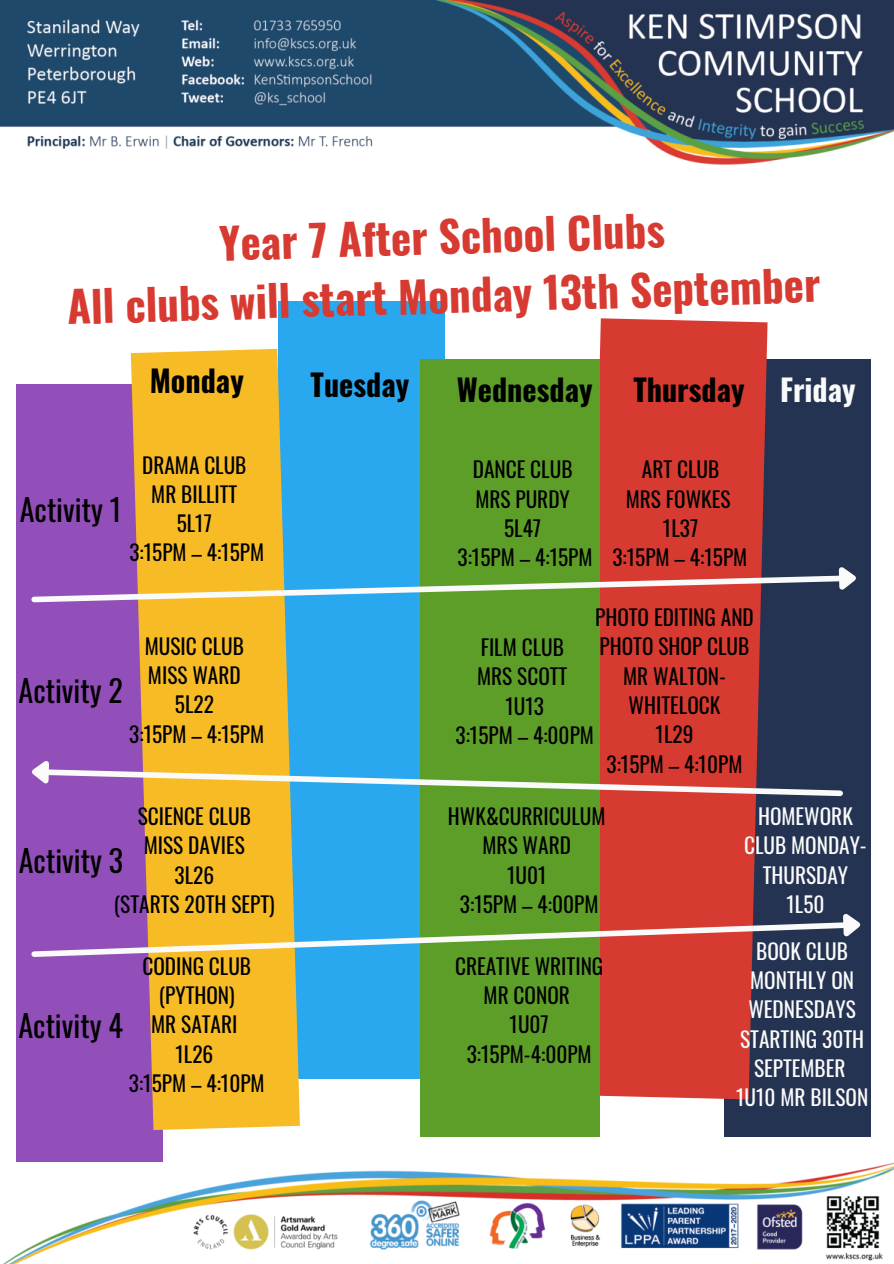
<style>
.page{position:relative;width:894px;height:1264px;background:#fff}
.page>*{position:absolute;margin:0;border:0;box-sizing:border-box;transform-origin:0 0}
.t1{font:700 42.9px/58.8px "Oswald";color:#d73a31;text-align:center}
.t2{font:700 30.15px "Oswald";color:#000}
.t3{font:30.15px "Oswald";color:#000}
.t4{font:21.3px/29.2px "Oswald";color:#000;text-align:center}
.t5{font:21.3px/29.2px "Oswald";color:#fafafa;text-align:center}
.s1{color:#fafafa}
</style>
<div class="page">
<img style="left:0;top:0;width:893px;height:1263px">
<div style="left:16px;top:384px;width:147px;height:777px;background:#924eb9"></div>
<div style="left:278px;top:301px;width:166px;height:777px;background:#29a7ef"></div>
<svg style="left:131px;top:349px;width:169px;height:781px;background:#e4af3d"></svg>
<div style="left:724px;top:359px;width:146px;height:777px;background:#253352"></div>
<svg style="left:581px;top:318px;width:186px;height:781px;background:#cd3d35"></svg>
<div style="left:420px;top:359px;width:179px;height:777px;background:#5d9e28"></div>
<svg style="left:31px;top:561px;width:825px;height:44px"></svg>
<svg style="left:32px;top:752px;width:811px;height:47px"></svg>
<svg style="left:31px;top:908px;width:830px;height:52px"></svg>
<h1 class="t1" style="left:64px;top:223px;width:754px;rotate:-2deg">Year 7 After School Clubs<br>All clubs will start Monday 13th September</h1>
<h2 class="t2" style="left:150px;top:365px;width:96px">Monday</h2>
<h2 class="t2" style="left:310px;top:369px;width:100px">Tuesday</h2>
<h2 class="t2" style="left:457px;top:374px;width:137px">Wednesday</h2>
<h2 class="t2" style="left:633px;top:374px;width:224px">Thursday <span class="s1">Friday</span></h2>
<h2 class="t3" style="left:20px;top:483px;width:103px">Activity 1</h2>
<p class="t4" style="left:129px;top:448px;width:136px">DRAMA CLUB<br>MR BILLITT<br>5L17<br>3:15PM – 4:15PM</p>
<p class="t4" style="left:457px;top:453px;width:136px">DANCE CLUB<br>MRS PURDY<br>5L47<br>3:15PM – 4:15PM</p>
<p class="t4" style="left:612px;top:453px;width:136px">ART CLUB<br>MRS FOWKES<br>1L37<br>3:15PM – 4:15PM</p>
<h2 class="t3" style="left:19px;top:664px;width:106px">Activity 2</h2>
<p class="t4" style="left:129px;top:629px;width:136px">MUSIC CLUB<br>MISS WARD<br>5L22<br>3:15PM – 4:15PM</p>
<p class="t4" style="left:114px;top:799px;width:162px">SCIENCE CLUB<br>MISS DAVIES<br>3L26<br>(STARTS 20TH SEPT)</p>
<h2 class="t3" style="left:19px;top:834px;width:106px">Activity 3</h2>
<p class="t4" style="left:129px;top:949px;width:137px">CODING CLUB (PYTHON)<br>MR SATARI<br>1L26<br>3:15PM – 4:10PM</p>
<h2 class="t3" style="left:18px;top:998px;width:106px">Activity 4</h2>
<p class="t4" style="left:595px;top:600px;width:160px">PHOTO EDITING AND<br>PHOTO SHOP CLUB<br>MR WALTON-<br>WHITELOCK<br>1L29<br>3:15PM – 4:10PM</p>
<p class="t5" style="left:743px;top:799px;width:124px">HOMEWORK<br>CLUB MONDAY-<br>THURSDAY<br>1L50</p>
<p class="t5" style="left:735px;top:934px;width:134px">BOOK CLUB<br>MONTHLY ON<br>WEDNESDAYS<br>STARTING 30TH<br>SEPTEMBER<br>1U10 MR BILSON</p>
<p class="t4" style="left:455px;top:630px;width:140px">FILM CLUB<br>MRS SCOTT<br>1U13<br>3:15PM – 4:00PM</p>
<p class="t4" style="left:448px;top:799px;width:159px">HWK&amp;CURRICULUM<br>MRS WARD<br>1U01<br>3:15PM – 4:00PM</p>
<p class="t4" style="left:455px;top:949px;width:150px">CREATIVE WRITING<br>MR CONOR<br>1U07<br>3:15PM-4:00PM</p>
</div>
